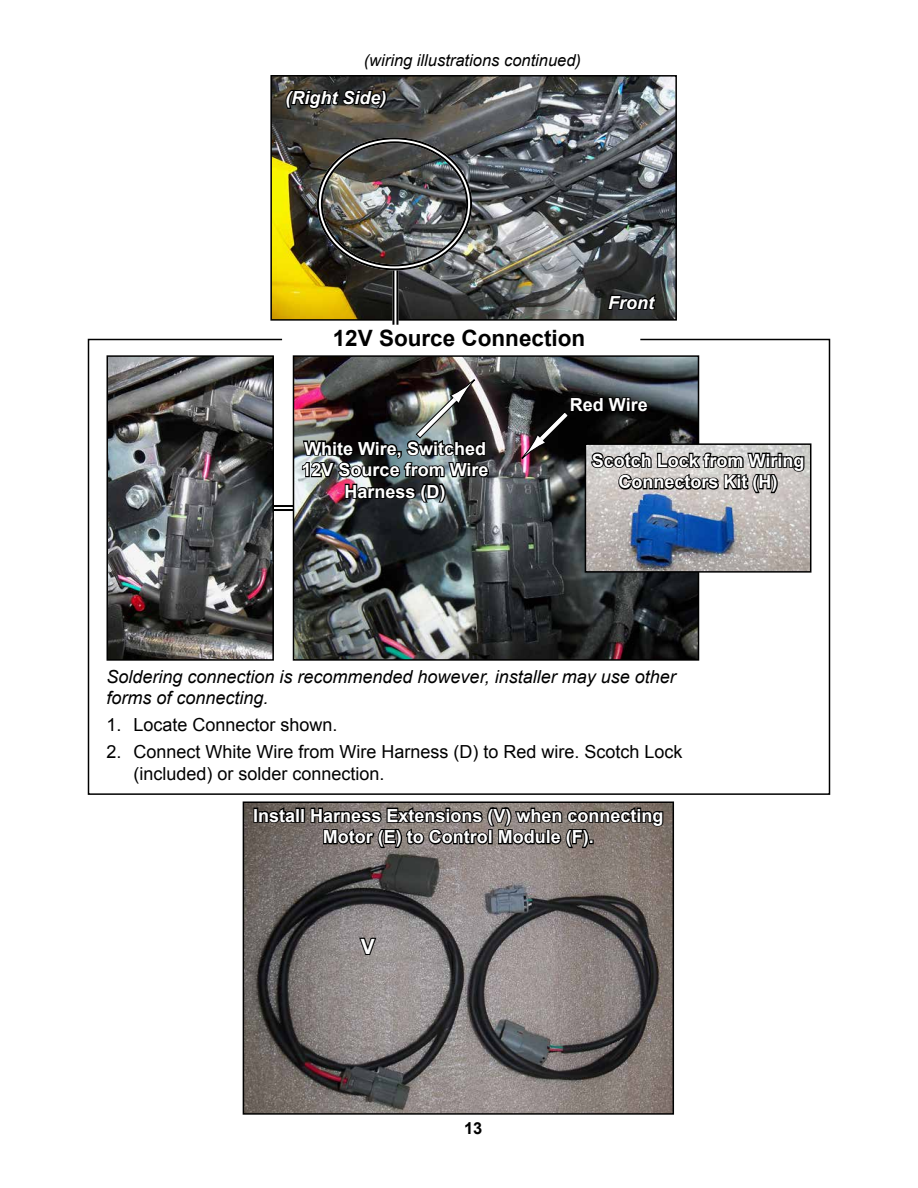
<style>
.page{position:relative;width:918px;height:1188px;background:#fff}
.page>*{position:absolute;margin:0;border:0;box-sizing:border-box;transform-origin:0 0}
.t1{font:700 22.5px "Arial";color:#000}
.t2{font:700 21px "Arial";color:#fff}
.t3{font:700 18px/21.6px "Arial";color:#fff;text-align:center}
.t4{font:18px/21.6px "Arial";color:#000}
.t5{font:italic 18px/21.6px "Arial";color:#000}
.t6{font:italic 700 18px "Arial";color:#fff}
.t7{font:italic 16.5px "Arial";color:#000}
.t8{font:700 16.5px "Arial";color:#000}
</style>
<div class="page">
<img style="left:273px;top:78px;width:401px;height:240px">
<div style="left:270px;top:75px;width:407px;height:246px;border:2px solid #000"></div>
<svg style="left:394px;top:270px;width:2px;height:55px"></svg>
<hr style="left:396px;top:268px;width:2px;height:57px;background:#000">
<hr style="left:392px;top:268px;width:2px;height:57px;background:#000">
<div style="left:317px;top:137px;width:155px;height:133px;border:6px solid #fff;border-radius:50%"></div>
<svg style="left:87px;top:338px;width:744px;height:457px"></svg>
<div style="left:242px;top:505px;width:73px;height:6px;background:#fff"></div>
<hr style="left:242px;top:505px;width:73px;height:2px;background:#000">
<hr style="left:242px;top:509px;width:73px;height:2px;background:#000">
<img style="left:110px;top:358px;width:161px;height:300px">
<div style="left:107px;top:355px;width:167px;height:306px;border:2px solid #000"></div>
<img style="left:296px;top:358px;width:400px;height:300px">
<div style="left:293px;top:355px;width:406px;height:306px;border:2px solid #000"></div>
<img style="left:588px;top:446px;width:220px;height:124px">
<div style="left:585px;top:443px;width:226px;height:130px;border:2px solid #000"></div>
<svg style="left:521px;top:393px;width:285px;height:102px"></svg>
<img style="left:301px;top:378px;width:190px;height:127px">
<svg style="left:284px;top:87px;width:104px;height:24px;background:#262420"></svg>
<svg style="left:606px;top:292px;width:52px;height:21px"></svg>
<img style="left:246px;top:804px;width:425px;height:308px">
<div style="left:243px;top:801px;width:431px;height:314px;border:2px solid #000"></div>
<svg style="left:358px;top:937px;width:20px;height:20px"></svg>
<div style="left:253px;top:808px;width:5px;height:15px;border:2px solid #000"></div>
<svg style="left:257px;top:803px;width:41px;height:22px"></svg>
<div style="left:295px;top:808px;width:5px;height:15px;border:2px solid #000"></div>
<div style="left:300px;top:808px;width:5px;height:15px;border:2px solid #000"></div>
<svg style="left:309px;top:803px;width:356px;height:47px;background:#564f4c"></svg>
<p class="t7" style="left:364px;top:50px;width:219px">(wiring illustrations continued)</p>
<p class="t6" style="left:286px;top:86px;width:102px">(Right Side)</p>
<p class="t1" style="left:333px;top:323px;width:254px">12V Source Connection</p>
<p class="t6" style="left:608px;top:290px;width:47px">Front</p>
<p class="t3" style="left:302px;top:438px;width:188px">White Wire, Switched<br>12V Source from Wire<br>Harness (D)</p>
<p class="t3" style="left:570px;top:395px;width:79px">Red Wire</p>
<p class="t3" style="left:592px;top:450px;width:214px">Scotch Lock from Wiring<br>Connectors Kit (H)</p>
<p class="t5" style="left:107px;top:666px;width:571px">Soldering connection is recommended however, installer may use other forms of connecting.</p>
<p class="t4" style="left:107px;top:714px;width:233px">1. Locate Connector shown.</p>
<p class="t4" style="left:134px;top:741px;width:551px;text-indent:-27px">2. Connect White Wire from Wire Harness (D) to Red wire. Scotch Lock (included) or solder connection.</p>
<p class="t3" style="left:253px;top:805px;width:412px">Install Harness Extensions (V) when connecting<br>Motor (E) to Control Module (F).</p>
<p class="t2" style="left:361px;top:932px;width:16px">V</p>
<p class="t8" style="left:464px;top:1117px;width:20px">13</p>
</div>
